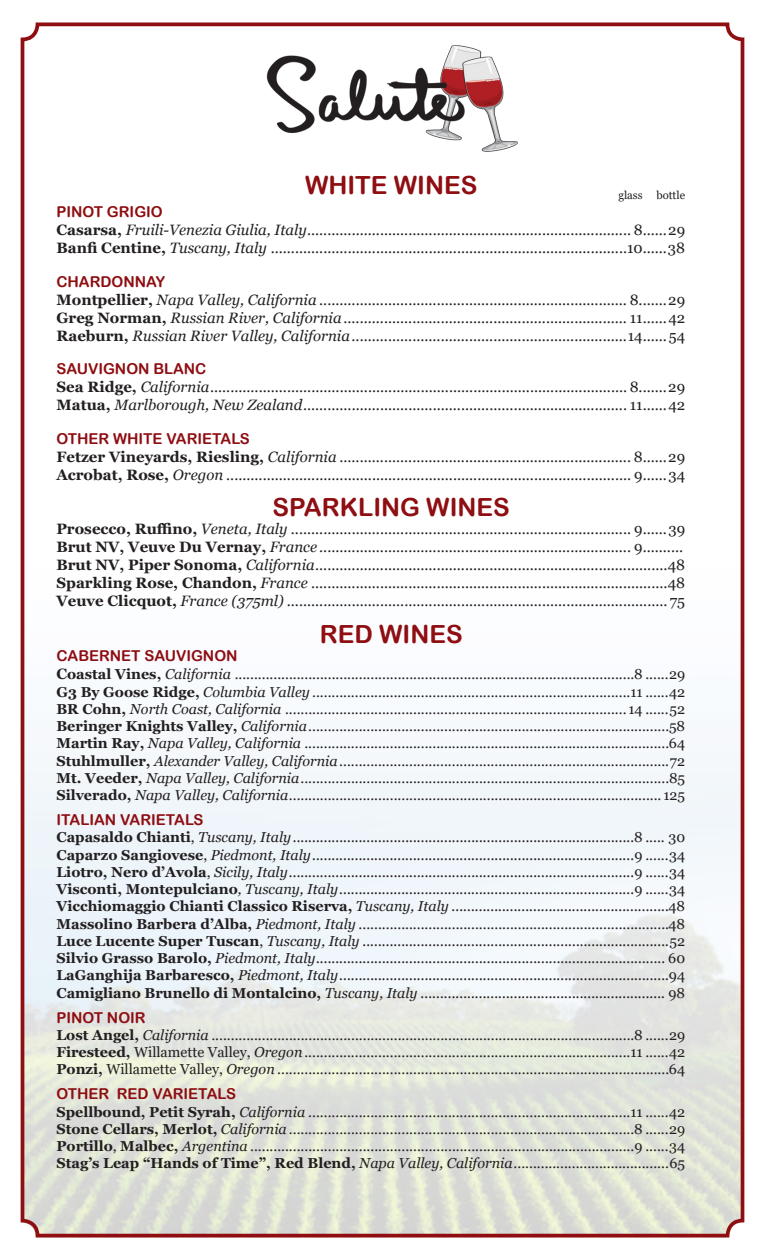
<style>
.page{position:relative;width:765px;height:1260px;background:#fff}
.page>*{position:absolute;margin:0;border:0;box-sizing:border-box;transform-origin:0 0}
.t1{font:25px "Arial Rounded MT Bold";color:#8e0e12}
.t2{font:15px "Georgia";color:#231f20}
.t3{font:15px "Arial Rounded MT Bold";color:#8e0e12}
.t4{font:14.38px "Georgia";color:#231f20}
.t5{font:italic 14.38px "Georgia";color:#231f20}
.t6{font:11.25px "Georgia";color:#231f20}
.s1{font-weight:700}
.s2{font-style:italic}
.s3{font-weight:700;font-size:15px}
.s4{font-weight:700;font-style:normal}
.s5{font-style:normal}
</style>
<div class="page">
<img style="left:26px;top:751px;width:713px;height:482px">
<div style="left:21px;top:22px;width:723px;height:1216px;border:4px solid #8e0e12;border-radius:15px"></div>
<img style="left:266px;top:45px;width:251px;height:106px">
<p class="t1" style="left:305px;top:170px;width:174px">WHITE WINES</p>
<p class="t6" style="left:618px;top:188px;width:68px">glass bottle</p>
<p class="t3" style="left:56px;top:203px;width:108px">PINOT GRIGIO</p>
<p class="t2" style="left:56px;top:221px;width:630px"><span class="s1">Casarsa,</span> <span class="s2">Fruili-Venezia Giulia, Italy</span>................................................................................ 8......29</p>
<p class="t2" style="left:56px;top:239px;width:630px"><span class="s1">Banfi Centine,</span> <span class="s2">Tuscany, Italy</span> ........................................................................................10......38</p>
<p class="t3" style="left:56px;top:272px;width:110px">CHARDONNAY</p>
<p class="t2" style="left:56px;top:290px;width:630px"><span class="s1">Montpellier,</span> <span class="s2">Napa Valley, California</span> ............................................................................ 8.......29</p>
<p class="t2" style="left:56px;top:308px;width:630px"><span class="s1">Greg Norman,</span> <span class="s2">Russian River, California</span>...................................................................... 11......42</p>
<p class="t2" style="left:56px;top:326px;width:630px"><span class="s1">Raeburn,</span> <span class="s2">Russian River Valley, California</span>....................................................................14......54</p>
<p class="t3" style="left:56px;top:360px;width:151px">SAUVIGNON BLANC</p>
<p class="t2" style="left:56px;top:378px;width:630px"><span class="s1">Sea Ridge,</span> <span class="s2">California</span>....................................................................................................... 8.......29</p>
<p class="t2" style="left:56px;top:396px;width:630px"><span class="s1">Matua,</span> <span class="s2">Marlborough, New Zealand</span>................................................................................ 11......42</p>
<p class="t3" style="left:56px;top:430px;width:195px">OTHER WHITE VARIETALS</p>
<p class="t2" style="left:56px;top:448px;width:630px"><span class="s1">Fetzer Vineyards, Riesling,</span> <span class="s2">California</span> ........................................................................ 8......29</p>
<p class="t2" style="left:56px;top:466px;width:630px"><span class="s1">Acrobat, Rose,</span> <span class="s2">Oregon</span> .................................................................................................... 9......34</p>
<p class="t1" style="left:273px;top:493px;width:239px">SPARKLING WINES</p>
<p class="t2" style="left:56px;top:520px;width:630px"><span class="s1">Prosecco, Ruffino,</span> <span class="s2">Veneta, Italy</span> .................................................................................... 9......39</p>
<p class="t2" style="left:56px;top:538px;width:628px"><span class="s1">Brut NV, Veuve Du Vernay,</span> <span class="s2">France</span> ............................................................................. 9..........</p>
<p class="t2" style="left:56px;top:556px;width:630px"><span class="s1">Brut NV, Piper Sonoma,</span> <span class="s2">California</span>.......................................................................................48</p>
<p class="t2" style="left:56px;top:574px;width:630px"><span class="s1">Sparkling Rose, Chandon,</span> <span class="s2">France</span> ........................................................................................48</p>
<p class="t2" style="left:56px;top:592px;width:630px"><span class="s1">Veuve Clicquot,</span> <span class="s2">France (375ml)</span> .............................................................................................. 75</p>
<p class="t1" style="left:320px;top:619px;width:145px">RED WINES</p>
<p class="t3" style="left:56px;top:647px;width:183px">CABERNET SAUVIGNON</p>
<p class="t4" style="left:56px;top:666px;width:630px"><span class="s3">C</span><span class="s1">oastal Vines,</span> <span class="s2">California</span> .......................................................................................................8 ......29</p>
<p class="t4" style="left:56px;top:683px;width:630px"><span class="s1">G3 By Goose Ridge,</span> <span class="s2">Columbia Valley</span> ..................................................................................11 ......42</p>
<p class="t4" style="left:56px;top:700px;width:630px"><span class="s1">BR Cohn,</span> <span class="s2">North Coast, California</span> ........................................................................................ 14 ......52</p>
<p class="t4" style="left:56px;top:717px;width:630px"><span class="s1">Beringer Knights Valley,</span> <span class="s2">California</span>.............................................................................................58</p>
<p class="t4" style="left:56px;top:735px;width:630px"><span class="s1">Martin Ray,</span> <span class="s2">Napa Valley, California</span> ..............................................................................................64</p>
<p class="t4" style="left:56px;top:752px;width:630px"><span class="s1">Stuhlmuller,</span> <span class="s2">Alexander Valley, California</span>.....................................................................................72</p>
<p class="t4" style="left:56px;top:769px;width:630px"><span class="s1">Mt. Veeder,</span> <span class="s2">Napa Valley, California</span>...............................................................................................85</p>
<p class="t4" style="left:56px;top:786px;width:630px"><span class="s1">Silverado,</span> <span class="s2">Napa Valley, California</span>................................................................................................ 125</p>
<p class="t3" style="left:56px;top:811px;width:149px">ITALIAN VARIETALS</p>
<p class="t5" style="left:56px;top:828px;width:630px"><span class="s4">Capasaldo Chianti</span><span class="s5">,</span> Tuscany, Italy........................................................................................<span class="s5">8 ..... 30</span></p>
<p class="t5" style="left:56px;top:846px;width:630px"><span class="s4">Caparzo Sangiovese</span><span class="s5">,</span> Piedmont, Italy...................................................................................<span class="s5">9 ......34</span></p>
<p class="t5" style="left:56px;top:863px;width:630px"><span class="s4">Liotro, Nero d’Avola</span><span class="s5">,</span> Sicily, Italy.........................................................................................<span class="s5">9 ......34</span></p>
<p class="t5" style="left:56px;top:880px;width:630px"><span class="s4">Visconti, Montepulciano</span>, Tuscany, Italy............................................................................<span class="s5">9 ......34</span></p>
<p class="t5" style="left:56px;top:897px;width:630px"><span class="s4">Vicchiomaggio Chianti Classico Riserva,</span> Tuscany, Italy ........................................................<span class="s5">48</span></p>
<p class="t4" style="left:56px;top:915px;width:630px"><span class="s1">Massolino Barbera d’Alba,</span> <span class="s2">Piedmont, Italy</span> ................................................................................48</p>
<p class="t5" style="left:56px;top:932px;width:630px"><span class="s4">Luce Lucente Super Tuscan</span><span class="s5">,</span> Tuscany, Italy ...............................................................................<span class="s5">52</span></p>
<p class="t5" style="left:56px;top:949px;width:630px"><span class="s4">Silvio Grasso Barolo,</span> Piedmont, Italy.......................................................................................... <span class="s5">60</span></p>
<p class="t5" style="left:56px;top:966px;width:630px"><span class="s4">LaGanghija Barbaresco,</span> Piedmont, Italy.....................................................................................<span class="s5">94</span></p>
<p class="t5" style="left:56px;top:984px;width:630px"><span class="s4">Camigliano Brunello di Montalcino,</span> Tuscany, Italy ............................................................... <span class="s5">98</span></p>
<p class="t3" style="left:56px;top:1008px;width:91px">PINOT NOIR</p>
<p class="t4" style="left:56px;top:1026px;width:630px"><span class="s1">Lost Angel,</span> <span class="s2">California</span> .............................................................................................................8 ......29</p>
<p class="t4" style="left:56px;top:1043px;width:630px"><span class="s1">Firesteed,</span> Willamette Valley, <span class="s2">Oregon</span>....................................................................................11 ......42</p>
<p class="t4" style="left:56px;top:1061px;width:630px"><span class="s1">Ponzi,</span> Willamette Valley, <span class="s2">Oregon</span> .....................................................................................................64</p>
<p class="t3" style="left:56px;top:1085px;width:181px">OTHER RED VARIETALS</p>
<p class="t4" style="left:56px;top:1103px;width:630px"><span class="s1">Spellbound, Petit Syrah,</span> <span class="s2">California</span> ...................................................................................11 ......42</p>
<p class="t4" style="left:56px;top:1120px;width:630px"><span class="s1">Stone Cellars, Merlot,</span> <span class="s2">California</span>.........................................................................................8 ......29</p>
<p class="t4" style="left:56px;top:1137px;width:630px"><span class="s1">Portillo</span>, <span class="s1">Malbec,</span> <span class="s2">Argentina</span> ...................................................................................................9 ......34</p>
<p class="t4" style="left:56px;top:1155px;width:630px"><span class="s1">Stag’s Leap “Hands of Time”, Red Blend,</span> <span class="s2">Napa Valley, California</span>........................................65</p>
</div>
